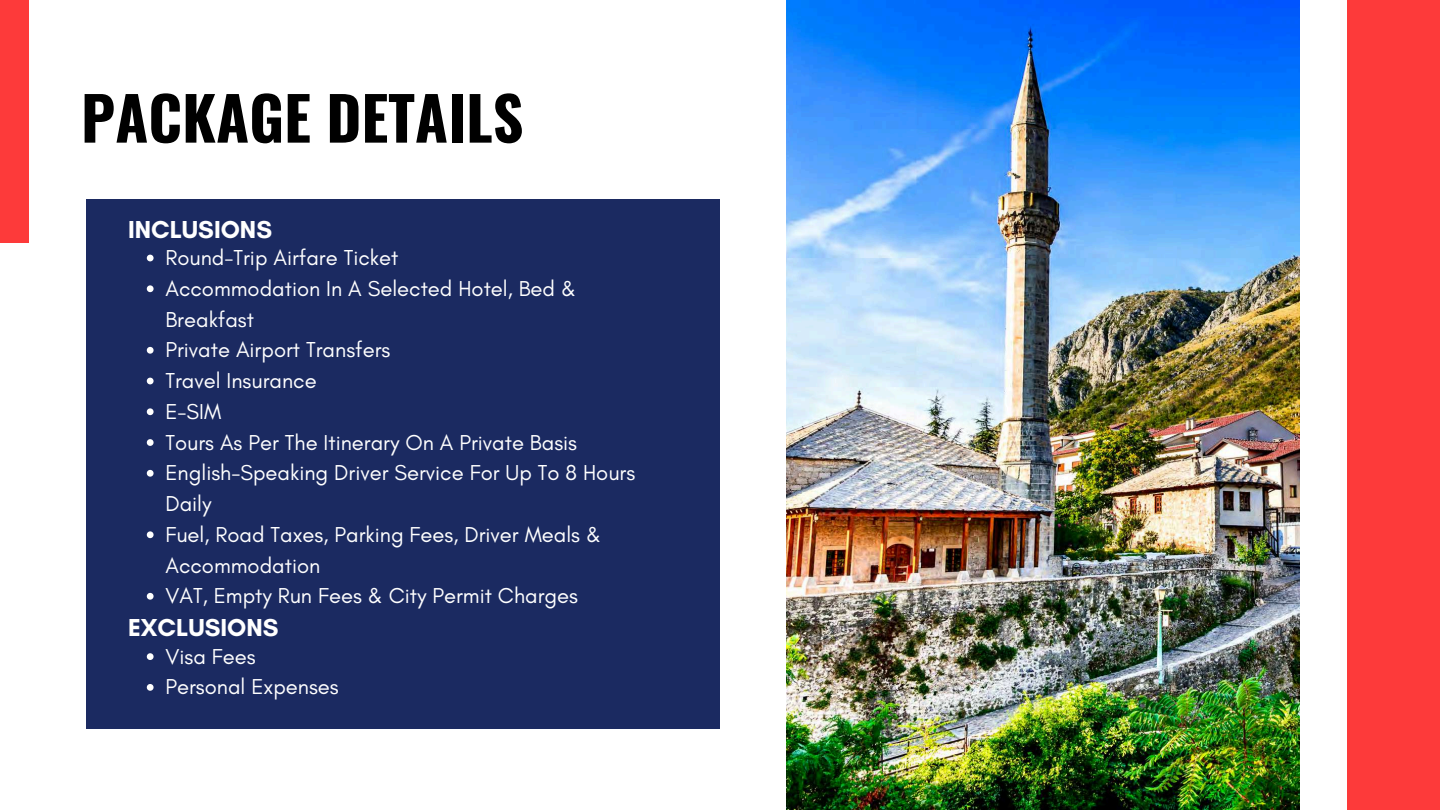
<style>
.page{position:relative;width:1440px;height:810px;background:#fff}
.page>*{position:absolute;margin:0;border:0;box-sizing:border-box;transform-origin:0 0}
.t1{font:700 60px "Oswald";color:#000}
.t2{font:700 25px "Glacial Indifference";color:#fff}
.t3{font:22px/30.7px "Glacial Indifference";color:#fff}
</style>
<div class="page">
<div style="left:86px;top:200px;width:634px;height:529px;background:#1b2a61"></div>
<div style="left:1347px;top:0;width:93px;height:810px;background:#fd3a3a"></div>
<div style="left:0;top:0;width:29px;height:243px;background:#fd3a3a"></div>
<img style="left:786px;top:0;width:513px;height:810px">
<svg style="left:147px;top:255px;width:7px;height:6px"></svg>
<svg style="left:147px;top:285px;width:7px;height:7px"></svg>
<svg style="left:147px;top:347px;width:7px;height:7px"></svg>
<svg style="left:147px;top:378px;width:7px;height:6px"></svg>
<svg style="left:147px;top:408px;width:7px;height:7px"></svg>
<svg style="left:147px;top:439px;width:7px;height:7px"></svg>
<svg style="left:147px;top:470px;width:7px;height:7px"></svg>
<svg style="left:147px;top:531px;width:7px;height:7px"></svg>
<svg style="left:147px;top:593px;width:7px;height:7px"></svg>
<svg style="left:147px;top:653px;width:7px;height:7px"></svg>
<svg style="left:147px;top:684px;width:7px;height:7px"></svg>
<h1 class="t1" style="left:81px;top:71px;width:444px">PACKAGE DETAILS</h1>
<p class="t2" style="left:128px;top:214px;width:146px">INCLUSIONS</p>
<p class="t3" style="left:165px;top:242px;width:471px">Round-Trip Airfare Ticket<br>Accommodation In A Selected Hotel, Bed &amp;<br>Breakfast<br>Private Airport Transfers<br>Travel Insurance<br>E-SIM<br>Tours As Per The Itinerary On A Private Basis<br>English-Speaking Driver Service For Up To 8 Hours<br>Daily<br>Fuel, Road Taxes, Parking Fees, Driver Meals &amp;<br>Accommodation<br>VAT, Empty Run Fees &amp; City Permit Charges</p>
<p class="t2" style="left:128px;top:612px;width:152px">EXCLUSIONS</p>
<p class="t3" style="left:165px;top:641px;width:175px">Visa Fees<br>Personal Expenses</p>
</div>
